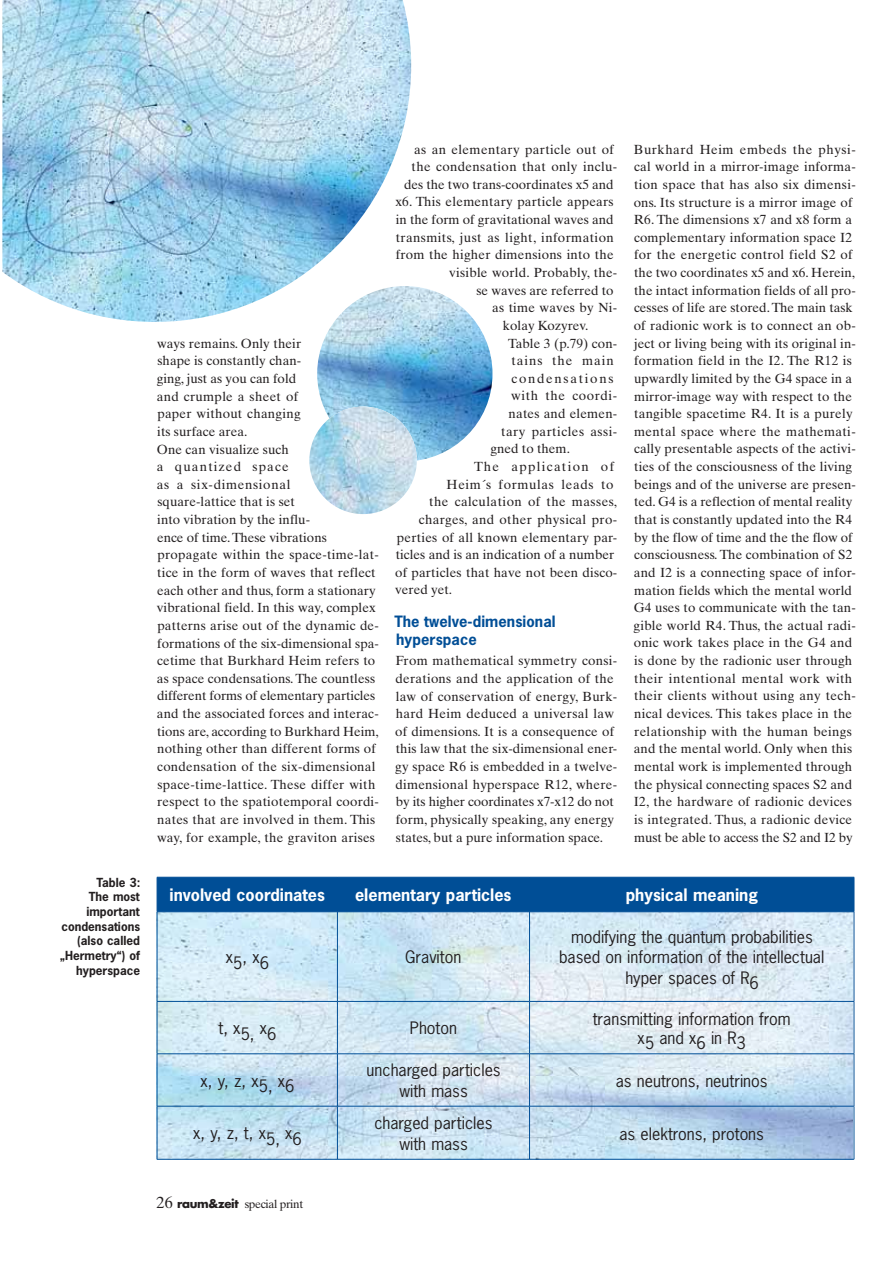
<style>
.page{position:relative;width:893px;height:1263px;background:#fff}
.page>*{position:absolute;margin:0;border:0;box-sizing:border-box;transform-origin:0 0}
.t1{font:16.2px/20.5px "News Gothic";color:#231f20;text-align:center}
.t2{font:700 16.2px "News Gothic";color:#fff}
.t3{font:700 14.7px/17.7px "News Gothic";letter-spacing:.005em;color:#004e96}
.t4{font:13.2px/17.7px "Times Ten";letter-spacing:.015em;color:#231f20}
.t5{font:13.2px "Times Ten";letter-spacing:.035em;color:#231f20}
.t6{font:13.2px "Times Ten";letter-spacing:.05em;color:#231f20}
.t7{font:13.2px "Times Ten";letter-spacing:.1em;color:#231f20}
.t8{font:13.2px "Times Ten";letter-spacing:.13em;color:#231f20}
.t9{font:13.2px "Times Ten";letter-spacing:.075em;color:#231f20}
.t10{font:700 11.7px/14.7px "News Gothic";color:#231f20;text-align:right}
.t11{font:11.7px "Times Ten";letter-spacing:-.03em;color:#231f20}
.s1{font-size:16.2px}
.s2{font-family:"Futura";font-weight:700}
</style>
<div class="page">
<img style="left:158px;top:913px;width:695px;height:246px">
<img style="left:2px;top:0;width:409px;height:322px">
<img style="left:317px;top:286px;width:175px;height:175px;border-radius:50%">
<img style="left:309px;top:407px;width:108px;height:107px;border-radius:50%">
<div style="left:158px;top:878px;width:696px;height:34px;background:#004e96"></div>
<hr style="left:157px;top:877px;width:180px;height:1px;background:#004e96">
<hr style="left:157px;top:877px;width:1px;height:35px;background:#004e96">
<hr style="left:337px;top:877px;width:192px;height:1px;background:#004e96">
<hr style="left:337px;top:877px;width:1px;height:35px;background:#004e96">
<hr style="left:529px;top:877px;width:325px;height:1px;background:#004e96">
<hr style="left:529px;top:877px;width:1px;height:35px;background:#004e96">
<hr style="left:854px;top:877px;width:1px;height:35px;background:#004e96">
<hr style="left:157px;top:912px;width:180px;height:1px;background:#004e96">
<hr style="left:157px;top:912px;width:1px;height:89px;background:#004e96">
<hr style="left:337px;top:912px;width:192px;height:1px;background:#004e96">
<hr style="left:337px;top:912px;width:1px;height:89px;background:#004e96">
<hr style="left:529px;top:912px;width:325px;height:1px;background:#004e96">
<hr style="left:529px;top:912px;width:1px;height:89px;background:#004e96">
<hr style="left:854px;top:912px;width:1px;height:89px;background:#004e96">
<hr style="left:157px;top:1001px;width:180px;height:1px;background:#004e96">
<hr style="left:157px;top:1002px;width:1px;height:52px;background:#004e96">
<hr style="left:337px;top:1001px;width:192px;height:1px;background:#004e96">
<hr style="left:337px;top:1002px;width:1px;height:52px;background:#004e96">
<hr style="left:529px;top:1001px;width:325px;height:1px;background:#004e96">
<hr style="left:529px;top:1002px;width:1px;height:52px;background:#004e96">
<hr style="left:854px;top:1002px;width:1px;height:52px;background:#004e96">
<hr style="left:157px;top:1054px;width:180px;height:1px;background:#004e96">
<hr style="left:157px;top:1054px;width:1px;height:52px;background:#004e96">
<hr style="left:337px;top:1054px;width:192px;height:1px;background:#004e96">
<hr style="left:337px;top:1054px;width:1px;height:52px;background:#004e96">
<hr style="left:529px;top:1054px;width:325px;height:1px;background:#004e96">
<hr style="left:529px;top:1054px;width:1px;height:52px;background:#004e96">
<hr style="left:854px;top:1054px;width:1px;height:52px;background:#004e96">
<hr style="left:157px;top:1106px;width:180px;height:1px;background:#004e96">
<hr style="left:157px;top:1106px;width:1px;height:53px;background:#004e96">
<hr style="left:337px;top:1106px;width:192px;height:1px;background:#004e96">
<hr style="left:337px;top:1106px;width:1px;height:53px;background:#004e96">
<hr style="left:529px;top:1106px;width:325px;height:1px;background:#004e96">
<hr style="left:529px;top:1106px;width:1px;height:53px;background:#004e96">
<hr style="left:854px;top:1106px;width:1px;height:53px;background:#004e96">
<hr style="left:157px;top:1159px;width:697px;height:1px;background:#004e96">
<p class="t10" style="left:60px;top:876px;width:82px">Table 3:<br>The most important condensations (also called „Hermetry“) of hyperspace</p>
<p class="t4" style="left:157px;top:336px;width:224px">ways remains. Only their<br>shape is constantly chan-<br>ging, just as you can fold<br>and crumple a sheet of<br>paper without changing<br>its surface area.<br>One can visualize such<br>a quantized space<br>as a six-dimensional<br>square-lattice that is set<br>into vibration by the influ-<br>ence of time. These vibrations propagate within the space-time-lat&shy;tice in the form of waves that reflect each other and thus, form a stationary vibrational field. In this way, complex patterns arise out of the dynamic de&shy;formations of the six-dimensional spa&shy;cetime that Burkhard Heim refers to as space condensations. The countless different forms of elementary particles and the associated forces and interac&shy;tions are, according to Burkhard Heim, nothing other than different forms of condensation of the six-dimensional space-time-lattice. These differ with respect to the spatiotemporal coordi&shy;nates that are involved in them. This way, for example, the graviton arises</p>
<p class="t4" style="left:414px;top:141px;width:201px">as an elementary particle out of</p>
<p class="t4" style="left:412px;top:159px;width:207px">the condensation that only inclu-</p>
<p class="t4" style="left:404px;top:177px;width:211px">des the two trans-coordinates x5 and</p>
<p class="t4" style="left:395px;top:194px;width:220px">x6. This elementary particle appears</p>
<p class="t4" style="left:396px;top:212px;width:219px">in the form of gravitational waves and</p>
<p class="t4" style="left:396px;top:230px;width:220px">transmits, just as light, information</p>
<p class="t4" style="left:396px;top:247px;width:219px">from the higher dimensions into the</p>
<p class="t4" style="left:449px;top:265px;width:170px">visible world. Probably, the-</p>
<p class="t4" style="left:476px;top:283px;width:139px">se waves are referred to</p>
<p class="t4" style="left:492px;top:300px;width:127px">as time waves by Ni-</p>
<p class="t4" style="left:503px;top:318px;width:87px">kolay Kozyrev.</p>
<p class="t4" style="left:508px;top:336px;width:111px">Table 3 (p.79) con-</p>
<p class="t9" style="left:511px;top:356px;width:104px">tains the main</p>
<p class="t8" style="left:511px;top:373px;width:104px">condensations</p>
<p class="t6" style="left:511px;top:391px;width:108px">with the coordi-</p>
<p class="t4" style="left:509px;top:406px;width:110px">nates and elemen-</p>
<p class="t5" style="left:501px;top:426px;width:118px">tary particles assi-</p>
<p class="t4" style="left:490px;top:441px;width:81px">gned to them.</p>
<p class="t7" style="left:474px;top:462px;width:141px">The application of</p>
<p class="t6" style="left:447px;top:479px;width:168px">Heim´s formulas leads to</p>
<p class="t5" style="left:429px;top:497px;width:189px">the calculation of the masses,</p>
<p class="t4" style="left:419px;top:512px;width:200px">charges, and other physical pro-</p>
<p class="t4" style="left:397px;top:530px;width:222px">perties of all known elementary par-</p>
<p class="t4" style="left:396px;top:547px;width:220px">ticles and is an indication of a number</p>
<p class="t4" style="left:395px;top:565px;width:223px">of particles that have not been disco-</p>
<p class="t4" style="left:395px;top:582px;width:59px">vered yet.</p>
<p class="t3" style="left:394px;top:614px;width:163px">The twelve-dimensional hyperspace</p>
<p class="t4" style="left:395px;top:653px;width:224px">From mathematical symmetry consi&shy;derations and the application of the law of conservation of energy, Burk&shy;hard Heim deduced a universal law of dimensions. It is a consequence of this law that the six-dimensional ener&shy;gy space R6 is embedded in a twelve&shy;dimensional hyperspace R12, where&shy;by its higher coordinates x7-x12 do not form, physically speaking, any energy states, but a pure information space.</p>
<p class="t4" style="left:634px;top:142px;width:224px">Burkhard Heim embeds the physi&shy;cal world in a mirror-image informa&shy;tion space that has also six dimensi&shy;ons. Its structure is a mirror image of R6. The dimensions x7 and x8 form a complementary information space I2 for the energetic control field S2 of the two coordinates x5 and x6. Herein, the intact information fields of all pro&shy;cesses of life are stored. The main task of radionic work is to connect an ob&shy;ject or living being with its original in&shy;formation field in the I2. The R12 is upwardly limited by the G4 space in a mirror-image way with respect to the tangible spacetime R4. It is a purely mental space where the mathemati&shy;cally presentable aspects of the activi&shy;ties of the consciousness of the living beings and of the universe are presen&shy;ted. G4 is a reflection of mental reality that is constantly updated into the R4 by the flow of time and the the flow of consciousness. The combination of S2 and I2 is a connecting space of infor&shy;mation fields which the mental world G4 uses to communicate with the tan&shy;gible world R4. Thus, the actual radi&shy;onic work takes place in the G4 and is done by the radionic user through their intentional mental work with their clients without using any tech&shy;nical devices. This takes place in the relationship with the human beings and the mental world. Only when this mental work is implemented through the physical connecting spaces S2 and I2, the hardware of radionic devices is integrated. Thus, a radionic device must be able to access the S2 and I2 by</p>
<p class="t2" style="left:170px;top:889px;width:157px">involved coordinates</p>
<p class="t2" style="left:355px;top:889px;width:158px">elementary particles</p>
<p class="t2" style="left:626px;top:889px;width:134px">physical meaning</p>
<p class="t1" style="left:226px;top:948px;width:45px">x5, x6</p>
<p class="t1" style="left:405px;top:948px;width:58px">Graviton</p>
<p class="t1" style="left:559px;top:928px;width:267px">modifying the quantum probabilities based on information of the intellectual hyper spaces of R6</p>
<p class="t1" style="left:219px;top:1019px;width:59px">t, x5, x6</p>
<p class="t1" style="left:410px;top:1019px;width:49px">Photon</p>
<p class="t1" style="left:593px;top:1010px;width:199px;line-height:19.4px">transmitting information from x5 and x6 in R3</p>
<p class="t1" style="left:200px;top:1072px;width:96px">x, y, z, x5, x6</p>
<p class="t1" style="left:367px;top:1061px;width:136px">uncharged particles with mass</p>
<p class="t1" style="left:616px;top:1072px;width:153px">as neutrons, neutrinos</p>
<p class="t1" style="left:193px;top:1124px;width:110px">x, y, z, t, x5, x6</p>
<p class="t1" style="left:374px;top:1114px;width:120px">charged particles with mass</p>
<p class="t1" style="left:619px;top:1124px;width:146px">as elektrons, protons</p>
<p class="t11" style="left:157px;top:1199px;width:148px"><span class="s1">26</span> <span class="s2">raum&amp;zeit</span> special print</p>
</div>
